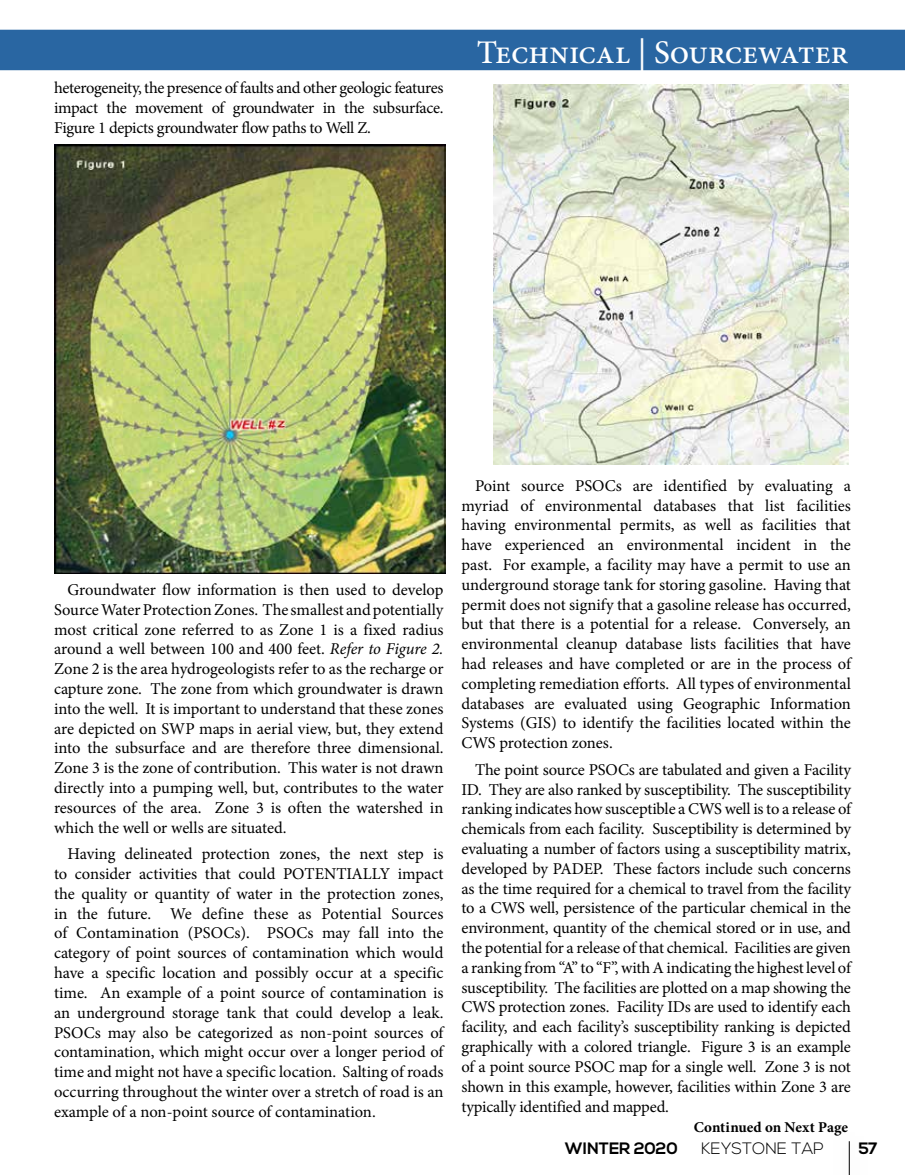
<style>
.page{position:relative;width:905px;height:1175px;background:#fff}
.page>*{position:absolute;margin:0;border:0;box-sizing:border-box;transform-origin:0 0}
.t1{font:500 33px "Minion Pro";letter-spacing:-.01em;color:#fff}
.t2{font:16.5px/19.8px "Minion Pro";letter-spacing:-.005em;color:#000;text-align:justify}
.t3{font:700 16.5px "Nexa";color:#000}
.t4{font:300 16.5px "Nexa";color:#000}
.t5{font:700 15px "Minion Pro";letter-spacing:-.005em;color:#000}
.s1{font-style:italic}
</style>
<div class="page">
<div style="left:0;top:30px;width:904px;height:40px;background:#2966a2"></div>
<hr style="left:849px;top:1141px;width:1px;height:33px;background:#000">
<img style="left:54px;top:144px;width:392px;height:429px">
<img style="left:494px;top:84px;width:354px;height:380px">
<p class="t2" style="left:54px;top:78px;width:391px">heterogeneity, the presence of faults and other geologic features impact the movement of groundwater in the subsurface.<br>Figure 1 depicts groundwater flow paths to Well Z.</p>
<h1 class="t1" style="left:477px;top:30px;width:373px">Technical | Sourcewater</h1>
<p class="t2" style="left:54px;top:580px;width:391px;text-indent:13px">Groundwater flow information is then used to develop Source Water Protection Zones. The smallest and potentially most critical zone referred to as Zone 1 is a fixed radius around a well between 100 and 400 feet. <span class="s1">Refer to Figure 2.<br></span>Zone 2 is the area hydrogeologists refer to as the recharge or capture zone. The zone from which groundwater is drawn into the well. It is important to understand that these zones are depicted on SWP maps in aerial view, but, they extend into the subsurface and are therefore three dimensional.<br>Zone 3 is the zone of contribution. This water is not drawn directly into a pumping well, but, contributes to the water resources of the area. Zone 3 is often the watershed in which the well or wells are situated.</p>
<p class="t2" style="left:54px;top:844px;width:391px;text-indent:13px">Having delineated protection zones, the next step is to consider activities that could POTENTIALLY impact the quality or quantity of water in the protection zones, in the future. We define these as Potential Sources of Contamination (PSOCs). PSOCs may fall into the category of point sources of contamination which would have a specific location and possibly occur at a specific time. An example of a point source of contamination is an underground storage tank that could develop a leak.<br>PSOCs may also be categorized as non-point sources of contamination, which might occur over a longer period of time and might not have a specific location. Salting of roads occurring throughout the winter over a stretch of road is an example of a non-point source of contamination.</p>
<p class="t2" style="left:461px;top:475px;width:391px;text-indent:13px">Point source PSOCs are identified by evaluating a myriad of environmental databases that list facilities having environmental permits, as well as facilities that have experienced an environmental incident in the past. For example, a facility may have a permit to use an underground storage tank for storing gasoline. Having that permit does not signify that a gasoline release has occurred, but that there is a potential for a release. Conversely, an environmental cleanup database lists facilities that have had releases and have completed or are in the process of completing remediation efforts. All types of environmental databases are evaluated using Geographic Information Systems (GIS) to identify the facilities located within the CWS protection zones.</p>
<p class="t2" style="left:461px;top:759px;width:391px;text-indent:13px">The point source PSOCs are tabulated and given a Facility ID. They are also ranked by susceptibility. The susceptibility ranking indicates how susceptible a CWS well is to a release of chemicals from each facility. Susceptibility is determined by evaluating a number of factors using a susceptibility matrix, developed by PADEP. These factors include such concerns as the time required for a chemical to travel from the facility to a CWS well, persistence of the particular chemical in the environment, quantity of the chemical stored or in use, and the potential for a release of that chemical. Facilities are given a ranking from “A” to “F”, with A indicating the highest level of susceptibility. The facilities are plotted on a map showing the CWS protection zones. Facility IDs are used to identify each facility, and each facility’s susceptibility ranking is depicted graphically with a colored triangle. Figure 3 is an example of a point source PSOC map for a single well. Zone 3 is not shown in this example, however, facilities within Zone 3 are typically identified and mapped.</p>
<p class="t5" style="left:693px;top:1116px;width:156px">Continued on Next Page</p>
<p class="t3" style="left:565px;top:1138px;width:114px">WINTER 2020</p>
<p class="t4" style="left:701px;top:1138px;width:124px">KEYSTONE TAP</p>
<p class="t3" style="left:858px;top:1138px;width:20px">57</p>
</div>
